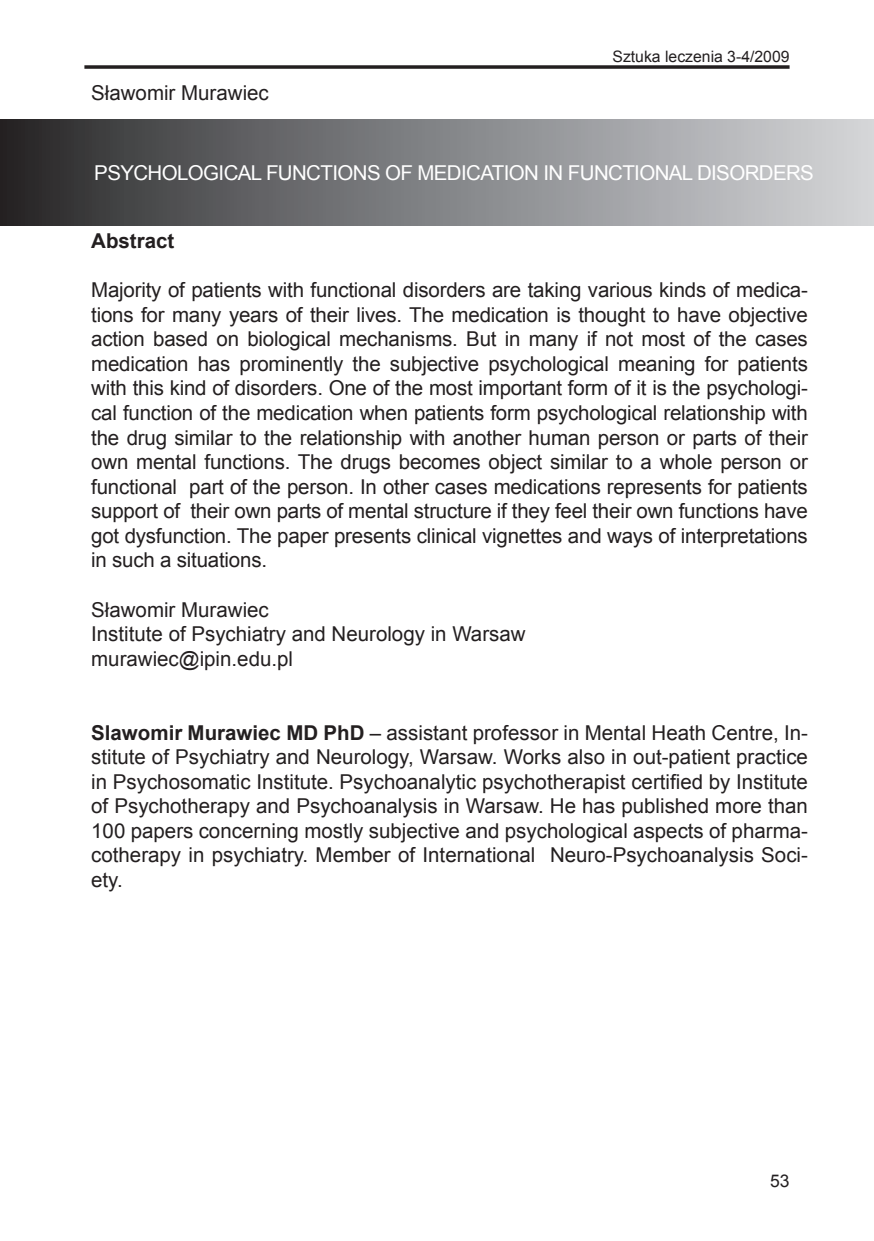
<style>
.page{position:relative;width:874px;height:1241px;background:#fff}
.page>*{position:absolute;margin:0;border:0;box-sizing:border-box;transform-origin:0 0}
.t1{font:20.47px/24.5px "Arial";color:#231f20;text-align:justify}
.t2{font:20.47px "Arial";letter-spacing:-.03em;color:#fff}
.t3{font:700 20.47px "Arial";color:#231f20}
.t4{font:17.5px "Arial";color:#231f20}
.t5{font:15.75px "Arial";color:#231f20}
.s1{font-weight:700}
</style>
<div class="page">
<svg style="left:84px;top:65px;width:705px;height:4px;background:#3d3a3b"></svg>
<div style="left:0;top:120px;width:873px;height:105px;background:linear-gradient(to right,#2b2b2d,#d7d8dc)"></div>
<p class="t1" style="left:91px;top:81px;width:179px">Sławomir Murawiec</p>
<p class="t5" style="left:612px;top:46px;width:178px">Sztuka leczenia 3-4/2009</p>
<p class="t2" style="left:94px;top:159px;width:720px">PSYCHOLOGICAL FUNCTIONS OF MEDICATION IN FUNCTIONAL DISORDERS</p>
<p class="t3" style="left:91px;top:227px;width:85px">Abstract</p>
<p class="t1" style="left:91px;top:278px;width:718px">Majority of patients with functional disorders are taking various kinds of medica&shy;tions for many years of their lives. The medication is thought to have objective action based on biological mechanisms. But in many if not most of the cases medication has prominently the subjective psychological meaning for patients with this kind of disorders. One of the most important form of it is the psychologi&shy;cal function of the medication when patients form psychological relationship with the drug similar to the relationship with another human person or parts of their own mental functions. The drugs becomes object similar to a whole person or functional part of the person. In other cases medications represents for patients support of their own parts of mental structure if they feel their own functions have got dysfunction. The paper presents clinical vignettes and ways of interpretations in such a situations.</p>
<p class="t1" style="left:91px;top:597px;width:435px;text-align:left">Sławomir Murawiec<br>Institute of Psychiatry and Neurology in Warsaw murawiec@ipin.edu.pl</p>
<p class="t1" style="left:91px;top:720px;width:718px"><span class="s1">Slawomir Murawiec MD PhD</span> – assistant professor in Mental Heath Centre, In&shy;stitute of Psychiatry and Neurology, Warsaw. Works also in out-patient practice in Psychosomatic Institute. Psychoanalytic psychotherapist certified by Institute of Psychotherapy and Psychoanalysis in Warsaw. He has published more than 100 papers concerning mostly subjective and psychological aspects of pharma&shy;cotherapy in psychiatry. Member of International Neuro-Psychoanalysis Soci&shy;ety.</p>
<p class="t4" style="left:769px;top:1169px;width:21px">53</p>
</div>
